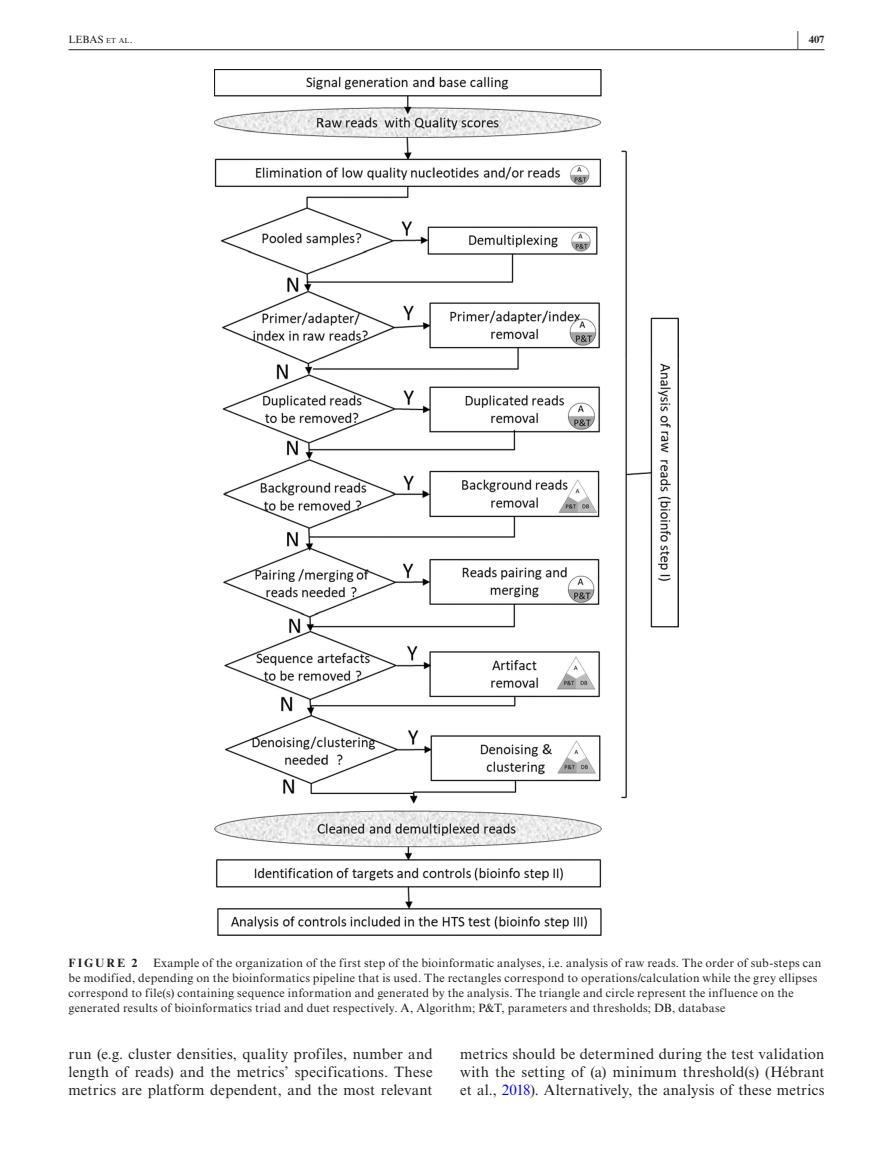
<style>
.page{position:relative;width:893px;height:1174px;background:#fff}
.page>*{position:absolute;margin:0;border:0;box-sizing:border-box;transform-origin:0 0}
.t1{font:15px/18px "Times New Roman MT Std";letter-spacing:.01em;color:#231f20;text-align:justify}
.t2{font:12px/15px "Times New Roman MT Std";letter-spacing:.025em;color:#231f20}
.t3{font:700 12px "Times New Roman MT Std";letter-spacing:.175em;color:#231f20}
.t4{font:10.5px "Times New Roman MT Std";letter-spacing:.005em;color:#231f20}
.t5{font:700 10.5px "Times New Roman MT Std";color:#231f20}
.s1{font-size:7.35px}
.s2{font-size:20.25px}
.s3{color:#00f}
</style>
<div class="page">
<hr style="left:68px;top:49px;width:756px;height:1px;background:#231f20">
<img style="left:215px;top:69px;width:463px;height:866px">
<p class="t4" style="left:68px;top:33px;width:66px">LEBAS <span class="s1">et al</span>.</p>
<p class="t5" style="left:797px;top:33px;width:29px"><span class="s2">|</span> 407</p>
<p class="t2" style="left:68px;top:955px;width:755px;text-indent:85px">Example of the organization of the first step of the bioinformatic analyses, i.e. analysis of raw reads. The order of sub-steps can be modified, depending on the bioinformatics pipeline that is used. The rectangles correspond to operations/calculation while the grey ellipses correspond to file(s) containing sequence information and generated by the analysis. The triangle and circle represent the influence on the generated results of bioinformatics triad and duet respectively. A, Algorithm; P&amp;T, parameters and thresholds; DB, database</p>
<p class="t3" style="left:68px;top:955px;width:71px">FIGURE 2</p>
<p class="t1" style="left:68px;top:1045px;width:366px">run (e.g. cluster densities, quality profiles, number and length of reads) and the metrics’ specifications. These metrics are platform dependent, and the most relevant</p>
<p class="t1" style="left:460px;top:1045px;width:366px">metrics should be determined during the test validation with the setting of (a) minimum threshold(s) (Hébrant et al., <span class="s3">2018</span>). Alternatively, the analysis of these metrics</p>
</div>
